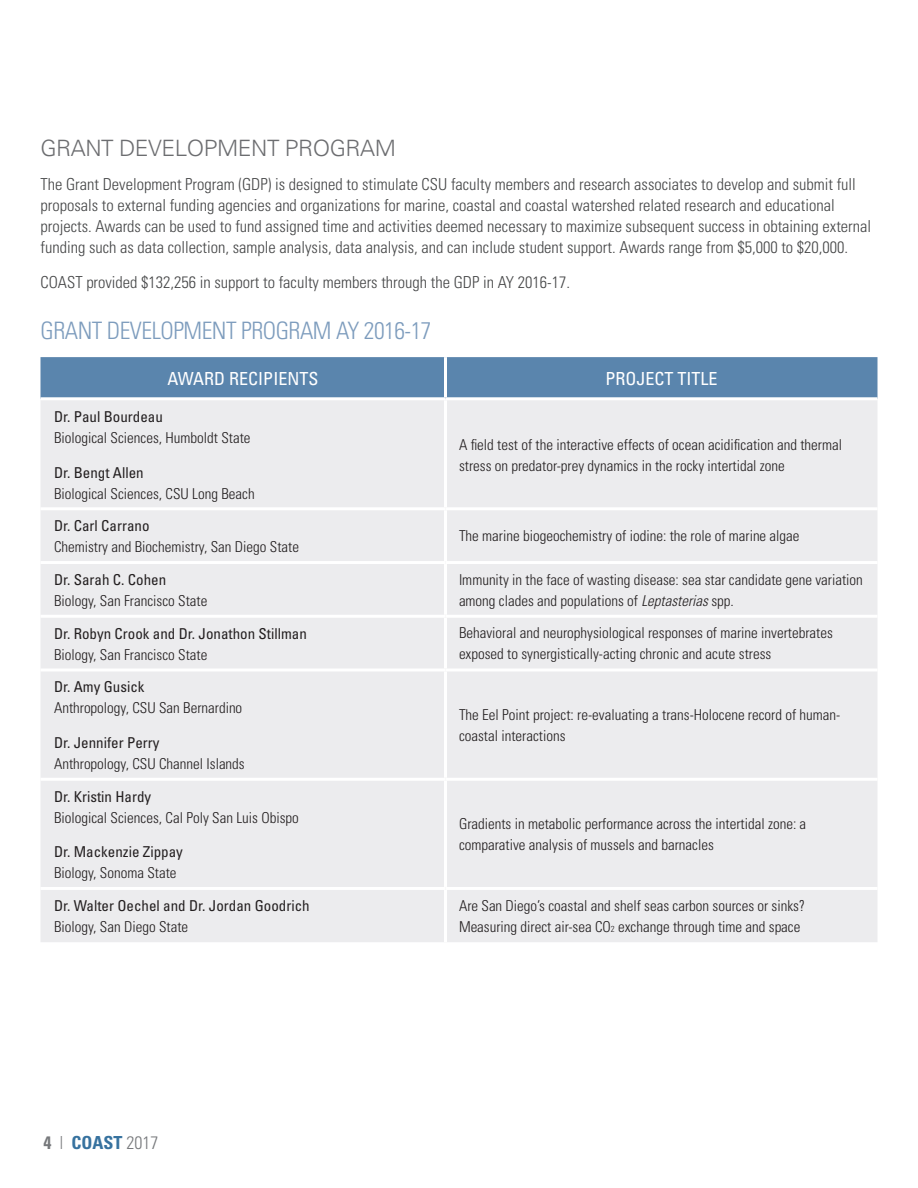
<style>
.page{position:relative;width:918px;height:1188px;background:#fff}
.page>*{position:absolute;margin:0;border:0;box-sizing:border-box;transform-origin:0 0}
.H3_-_Table_Title{font:300 condensed 24px "Univers";letter-spacing:-.02em;color:#7d9cbd}
.H2_-_Subsection{font:300 22.5px "Univers";letter-spacing:-.02em;color:#6c6d70}
.Table_Column_Headers{font:condensed 18px "Univers";color:#fff}
.t1{font:300 condensed 18px "Univers";color:#76787b}
.Paragraph_Text{font:300 condensed 16.5px/21px "Univers";color:#454647}
.Table_Text{font:300 condensed 15px/21px "Univers";color:#231f20}
.Table_Text__Bold{font:condensed 15px "Univers";color:#231f20}
.s1{font-weight:700}
.s2{font-weight:700;color:#37729f}
.s3{font-style:italic}
.s4{font-size:8.7px}
</style>
<div class="page">
<div style="left:40px;top:357px;width:838px;height:40px;background:#5a85ad"></div>
<div style="left:41px;top:400px;width:836px;height:542px;background:#ececee"></div>
<hr style="left:444px;top:400px;width:3px;height:107px;background:#fff">
<hr style="left:40px;top:507px;width:406px;height:3px;background:#fff">
<hr style="left:446px;top:507px;width:432px;height:3px;background:#fff">
<hr style="left:444px;top:510px;width:3px;height:51px;background:#fff">
<hr style="left:40px;top:561px;width:406px;height:3px;background:#fff">
<hr style="left:446px;top:561px;width:432px;height:3px;background:#fff">
<hr style="left:444px;top:564px;width:3px;height:51px;background:#fff">
<hr style="left:40px;top:615px;width:406px;height:3px;background:#fff">
<hr style="left:446px;top:615px;width:432px;height:3px;background:#fff">
<hr style="left:444px;top:618px;width:3px;height:51px;background:#fff">
<hr style="left:40px;top:669px;width:406px;height:3px;background:#fff">
<hr style="left:446px;top:669px;width:432px;height:3px;background:#fff">
<hr style="left:444px;top:671px;width:3px;height:107px;background:#fff">
<hr style="left:40px;top:778px;width:406px;height:3px;background:#fff">
<hr style="left:446px;top:778px;width:432px;height:3px;background:#fff">
<hr style="left:444px;top:781px;width:3px;height:106px;background:#fff">
<hr style="left:40px;top:887px;width:406px;height:3px;background:#fff">
<hr style="left:446px;top:887px;width:432px;height:3px;background:#fff">
<hr style="left:444px;top:890px;width:3px;height:52px;background:#fff">
<hr style="left:444px;top:357px;width:3px;height:40px;background:#fff">
<p class="H2_-_Subsection" style="left:40px;top:134px;width:357px">GRANT DEVELOPMENT PROGRAM</p>
<p class="Paragraph_Text" style="left:40px;top:174px;width:832px">The Grant Development Program (GDP) is designed to stimulate CSU faculty members and research associates to develop and submit full proposals to external funding agencies and organizations for marine, coastal and coastal watershed related research and educational projects. Awards can be used to fund assigned time and activities deemed necessary to maximize subsequent success in obtaining external funding such as data collection, sample analysis, data analysis, and can include student support. Awards range from $5,000 to $20,000.</p>
<p class="Paragraph_Text" style="left:40px;top:271px;width:531px">COAST provided $132,256 in support to faculty members through the GDP in AY 2016-17.</p>
<p class="H3_-_Table_Title" style="left:40px;top:316px;width:393px">GRANT DEVELOPMENT PROGRAM AY 2016-17</p>
<p class="Table_Column_Headers" style="left:168px;top:367px;width:152px">AWARD RECIPIENTS</p>
<p class="Table_Column_Headers" style="left:605px;top:367px;width:114px">PROJECT TITLE</p>
<p class="Table_Text__Bold" style="left:54px;top:407px;width:110px">Dr. Paul Bourdeau</p>
<p class="Table_Text" style="left:54px;top:427px;width:198px">Biological Sciences, Humboldt State</p>
<p class="Table_Text__Bold" style="left:54px;top:463px;width:91px">Dr. Bengt Allen</p>
<p class="Table_Text" style="left:54px;top:483px;width:202px">Biological Sciences, CSU Long Beach</p>
<p class="Table_Text" style="left:459px;top:434px;width:385px">A field test of the interactive effects of ocean acidification and thermal stress on predator-prey dynamics in the rocky intertidal zone</p>
<p class="Table_Text__Bold" style="left:54px;top:516px;width:97px">Dr. Carl Carrano</p>
<p class="Table_Text" style="left:54px;top:536px;width:246px">Chemistry and Biochemistry, San Diego State</p>
<p class="Table_Text__Bold" style="left:54px;top:570px;width:114px">Dr. Sarah C. Cohen</p>
<p class="Table_Text" style="left:54px;top:590px;width:155px">Biology, San Francisco State</p>
<p class="Table_Text__Bold" style="left:54px;top:624px;width:254px">Dr. Robyn Crook and Dr. Jonathon Stillman</p>
<p class="Table_Text" style="left:54px;top:644px;width:155px">Biology, San Francisco State</p>
<p class="Table_Text__Bold" style="left:54px;top:678px;width:92px">Dr. Amy Gusick</p>
<p class="Table_Text" style="left:54px;top:697px;width:190px">Anthropology, CSU San Bernardino</p>
<p class="Table_Text__Bold" style="left:54px;top:733px;width:107px">Dr. Jennifer Perry</p>
<p class="Table_Text" style="left:54px;top:753px;width:192px">Anthropology, CSU Channel Islands</p>
<p class="Table_Text__Bold" style="left:54px;top:787px;width:99px">Dr. Kristin Hardy</p>
<p class="Table_Text" style="left:54px;top:807px;width:246px">Biological Sciences, Cal Poly San Luis Obispo</p>
<p class="Table_Text__Bold" style="left:54px;top:842px;width:130px">Dr. Mackenzie Zippay</p>
<p class="Table_Text" style="left:54px;top:862px;width:124px">Biology, Sonoma State</p>
<p class="Table_Text__Bold" style="left:54px;top:896px;width:257px">Dr. Walter Oechel and Dr. Jordan Goodrich</p>
<p class="Table_Text" style="left:54px;top:916px;width:136px">Biology, San Diego State</p>
<p class="t1" style="left:44px;top:1132px;width:116px"><span class="s1">4</span> | <span class="s2">COAST</span> 2017</p>
<p class="Table_Text" style="left:459px;top:525px;width:342px">The marine biogeochemistry of iodine: the role of marine algae</p>
<p class="Table_Text" style="left:459px;top:569px;width:405px">Immunity in the face of wasting disease: sea star candidate gene variation among clades and populations of <span class="s3">Leptasterias</span> spp.</p>
<p class="Table_Text" style="left:459px;top:622px;width:375px">Behavioral and neurophysiological responses of marine invertebrates exposed to synergistically-acting chronic and acute stress</p>
<p class="Table_Text" style="left:459px;top:704px;width:383px">The Eel Point project: re-evaluating a trans-Holocene record of human&shy;coastal interactions</p>
<p class="Table_Text" style="left:459px;top:813px;width:349px">Gradients in metabolic performance across the intertidal zone: a comparative analysis of mussels and barnacles</p>
<p class="Table_Text" style="left:459px;top:895px;width:347px">Are San Diego’s coastal and shelf seas carbon sources or sinks?<br>Measuring direct air-sea CO<span class="s4">2</span> exchange through time and space</p>
</div>
